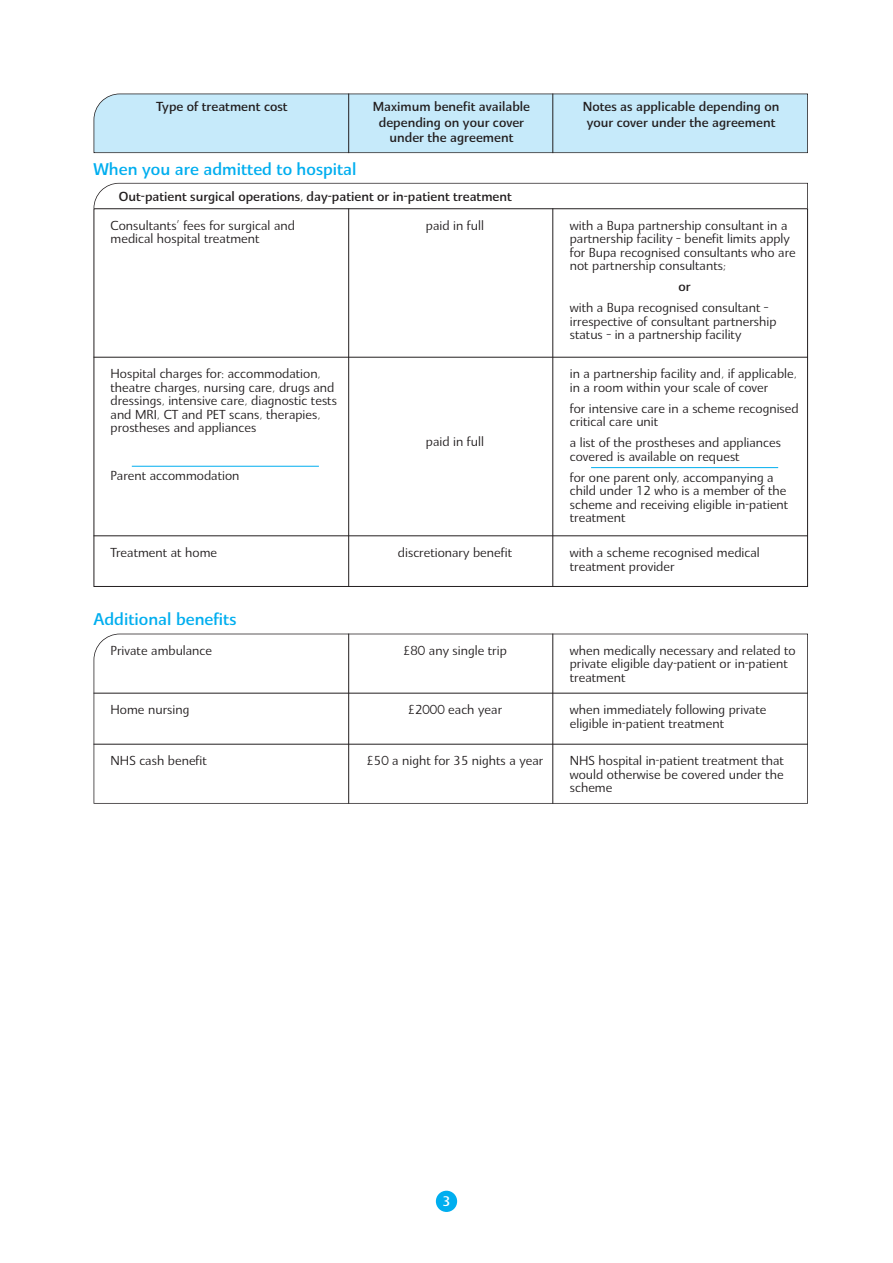
<style>
.page{position:relative;width:893px;height:1263px;background:#fff}
.page>*{position:absolute;margin:0;border:0;box-sizing:border-box;transform-origin:0 0}
.t1{font:500 16.5px "BUPA Quanta";color:#00aeef}
.t2{font:500 13.5px "BUPA Quanta";color:#fff}
.t3{font:12.75px/13.5px "BUPA Quanta Text";color:#231f20}
.t4{font:500 12.75px "BUPA Quanta";color:#231f20}
</style>
<div class="page">
<div style="left:436px;top:1191px;width:21px;height:21px;background:#00aeef;border-radius:50%"></div>
<svg style="left:94px;top:634px;width:714px;height:170px"></svg>
<svg style="left:94px;top:183px;width:714px;height:25px"></svg>
<hr style="left:132px;top:466px;width:187px;height:1px;background:#00aeef">
<hr style="left:591px;top:467px;width:187px;height:1px;background:#00aeef">
<hr style="left:94px;top:535px;width:714px;height:1px;background:#231f20">
<hr style="left:348px;top:208px;width:1px;height:379px;background:#231f20">
<hr style="left:552px;top:208px;width:1px;height:379px;background:#231f20">
<hr style="left:94px;top:693px;width:714px;height:1px;background:#231f20">
<hr style="left:94px;top:744px;width:714px;height:1px;background:#231f20">
<hr style="left:348px;top:634px;width:1px;height:170px;background:#231f20">
<hr style="left:552px;top:634px;width:1px;height:170px;background:#231f20">
<div style="left:94px;top:94px;width:714px;height:59px;background:#c6eafa"></div>
<hr style="left:348px;top:94px;width:1px;height:59px;background:#231f20">
<hr style="left:552px;top:94px;width:1px;height:59px;background:#231f20">
<hr style="left:94px;top:357px;width:714px;height:1px;background:#231f20">
<p class="t4" style="left:156px;top:101px;width:133px">Type of treatment cost</p>
<p class="t4" style="left:373px;top:101px;width:159px">Maximum benefit available</p>
<p class="t4" style="left:583px;top:101px;width:198px">Notes as applicable depending on</p>
<p class="t4" style="left:379px;top:117px;width:147px">depending on your cover</p>
<p class="t4" style="left:587px;top:117px;width:190px">your cover under the agreement</p>
<p class="t4" style="left:389px;top:132px;width:125px">under the agreement</p>
<p class="t1" style="left:94px;top:162px;width:264px">When you are admitted to hospital</p>
<p class="t4" style="left:119px;top:191px;width:394px">Out-patient surgical operations, day-patient or in-patient treatment</p>
<p class="t3" style="left:111px;top:219px;width:186px">Consultants’ fees for surgical and medical hospital treatment</p>
<p class="t3" style="left:426px;top:219px;width:60px">paid in full</p>
<p class="t3" style="left:570px;top:219px;width:227px">with a Bupa partnership consultant in a partnership facility – benefit limits apply for Bupa recognised consultants who are not partnership consultants;</p>
<p class="t4" style="left:678px;top:281px;width:14px">or</p>
<p class="t3" style="left:570px;top:302px;width:208px">with a Bupa recognised consultant – irrespective of consultant partnership status – in a partnership facility</p>
<p class="t3" style="left:111px;top:368px;width:228px">Hospital charges for: accommodation, theatre charges, nursing care, drugs and dressings, intensive care, diagnostic tests and MRI, CT and PET scans, therapies, prostheses and appliances</p>
<p class="t3" style="left:111px;top:470px;width:130px">Parent accommodation</p>
<p class="t3" style="left:570px;top:368px;width:229px">in a partnership facility and, if applicable, in a room within your scale of cover</p>
<p class="t3" style="left:570px;top:403px;width:230px">for intensive care in a scheme recognised critical care unit</p>
<p class="t3" style="left:570px;top:437px;width:213px">a list of the prostheses and appliances covered is available on request</p>
<p class="t3" style="left:570px;top:472px;width:220px">for one parent only, accompanying a child under 12 who is a member of the scheme and receiving eligible in-patient treatment</p>
<p class="t3" style="left:570px;top:547px;width:191px">with a scheme recognised medical treatment provider</p>
<p class="t3" style="left:426px;top:436px;width:60px">paid in full</p>
<p class="t3" style="left:111px;top:547px;width:108px">Treatment at home</p>
<p class="t3" style="left:398px;top:547px;width:116px">discretionary benefit</p>
<p class="t1" style="left:94px;top:613px;width:144px">Additional benefits</p>
<p class="t3" style="left:111px;top:645px;width:103px">Private ambulance</p>
<p class="t3" style="left:111px;top:704px;width:80px">Home nursing</p>
<p class="t3" style="left:111px;top:755px;width:98px">NHS cash benefit</p>
<p class="t3" style="left:403px;top:645px;width:105px">£80 any single trip</p>
<p class="t3" style="left:408px;top:704px;width:96px">£2000 each year</p>
<p class="t3" style="left:367px;top:755px;width:178px">£50 a night for 35 nights a year</p>
<p class="t3" style="left:570px;top:645px;width:227px">when medically necessary and related to private eligible day-patient or in-patient treatment</p>
<p class="t3" style="left:570px;top:704px;width:198px">when immediately following private eligible in-patient treatment</p>
<p class="t3" style="left:570px;top:755px;width:216px;text-align:justify">NHS hospital in-patient treatment that would otherwise be covered under the scheme</p>
<p class="t2" style="left:442px;top:1195px;width:10px">3</p>
</div>
